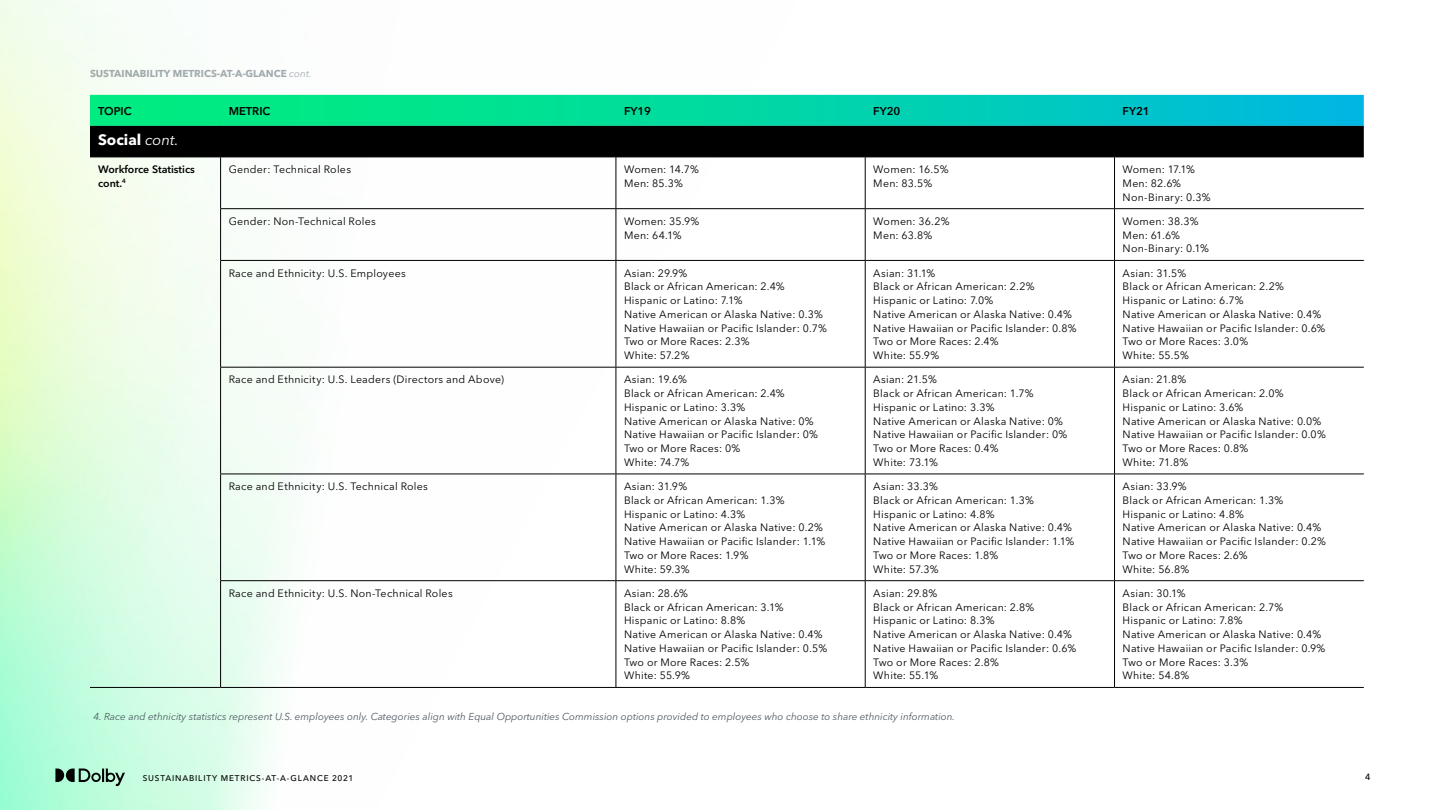
<style>
.page{position:relative;width:1440px;height:810px;background:#fff}
.page>*{position:absolute;margin:0;border:0;box-sizing:border-box;transform-origin:0 0}
.t1{font:700 15px "Avenir Next LT Pro";color:#fff}
.t2{font:600 11.25px "Avenir Next LT Pro";color:#000}
.Body{font:10.62px/13.8px "Avenir Next LT Pro";letter-spacing:.025em;color:#000}
.t3{font:600 10.62px/13.8px "Avenir Next LT Pro";color:#000}
.t4{font:italic 10px "Avenir Next LT Pro";color:#4d5963}
.t5{font:700 10px "Avenir Next LT Pro";color:#4d5963}
.t6{font:500 9px "Avenir Next LT Pro";color:#000}
.t7{font:500 8.25px "Avenir Next LT Pro";letter-spacing:.1em;color:#000}
.s1{font-weight:400;font-style:italic}
</style>
<div class="page">
<img style="left:0;top:0;width:829px;height:810px">
<svg style="left:90px;top:95px;width:1274px;height:62px;background:#006b53"></svg>
<hr style="left:865px;top:126px;width:1px;height:31px;background:#000">
<hr style="left:865px;top:157px;width:1px;height:51px;background:#000">
<hr style="left:865px;top:209px;width:1px;height:51px;background:#000">
<hr style="left:865px;top:261px;width:1px;height:106px;background:#000">
<hr style="left:865px;top:367px;width:1px;height:107px;background:#000">
<hr style="left:865px;top:474px;width:1px;height:106px;background:#000">
<hr style="left:865px;top:581px;width:1px;height:106px;background:#000">
<hr style="left:1114px;top:126px;width:1px;height:31px;background:#000">
<hr style="left:1114px;top:157px;width:1px;height:51px;background:#000">
<hr style="left:1114px;top:209px;width:1px;height:51px;background:#000">
<hr style="left:1114px;top:261px;width:1px;height:106px;background:#000">
<hr style="left:1114px;top:367px;width:1px;height:107px;background:#000">
<hr style="left:1114px;top:474px;width:1px;height:106px;background:#000">
<hr style="left:1114px;top:581px;width:1px;height:106px;background:#000">
<hr style="left:220px;top:126px;width:1px;height:31px;background:#000">
<hr style="left:616px;top:126px;width:1px;height:31px;background:#000">
<hr style="left:90px;top:157px;width:131px;height:1px;background:#000">
<hr style="left:221px;top:157px;width:395px;height:1px;background:#000">
<hr style="left:220px;top:157px;width:1px;height:51px;background:#000">
<hr style="left:616px;top:157px;width:249px;height:1px;background:#000">
<hr style="left:616px;top:157px;width:1px;height:51px;background:#000">
<hr style="left:865px;top:157px;width:250px;height:1px;background:#000">
<hr style="left:1115px;top:157px;width:249px;height:1px;background:#000">
<hr style="left:220px;top:208px;width:396px;height:1px;background:#000">
<hr style="left:220px;top:209px;width:1px;height:51px;background:#000">
<hr style="left:616px;top:208px;width:249px;height:1px;background:#000">
<hr style="left:616px;top:209px;width:1px;height:51px;background:#000">
<hr style="left:865px;top:208px;width:250px;height:1px;background:#000">
<hr style="left:1115px;top:208px;width:249px;height:1px;background:#000">
<hr style="left:220px;top:260px;width:396px;height:1px;background:#000">
<hr style="left:220px;top:261px;width:1px;height:106px;background:#000">
<hr style="left:616px;top:260px;width:249px;height:1px;background:#000">
<hr style="left:616px;top:261px;width:1px;height:106px;background:#000">
<hr style="left:865px;top:260px;width:250px;height:1px;background:#000">
<hr style="left:1115px;top:260px;width:249px;height:1px;background:#000">
<hr style="left:220px;top:367px;width:396px;height:1px;background:#000">
<hr style="left:220px;top:367px;width:1px;height:107px;background:#000">
<hr style="left:616px;top:367px;width:249px;height:1px;background:#000">
<hr style="left:616px;top:367px;width:1px;height:107px;background:#000">
<hr style="left:865px;top:367px;width:250px;height:1px;background:#000">
<hr style="left:1115px;top:367px;width:249px;height:1px;background:#000">
<hr style="left:220px;top:474px;width:396px;height:1px;background:#000">
<hr style="left:220px;top:474px;width:1px;height:106px;background:#000">
<hr style="left:616px;top:474px;width:249px;height:1px;background:#000">
<hr style="left:616px;top:474px;width:1px;height:106px;background:#000">
<hr style="left:865px;top:474px;width:250px;height:1px;background:#000">
<hr style="left:1115px;top:474px;width:249px;height:1px;background:#000">
<hr style="left:220px;top:580px;width:396px;height:1px;background:#000">
<hr style="left:220px;top:581px;width:1px;height:106px;background:#000">
<hr style="left:616px;top:580px;width:249px;height:1px;background:#000">
<hr style="left:616px;top:581px;width:1px;height:106px;background:#000">
<hr style="left:865px;top:580px;width:250px;height:1px;background:#000">
<hr style="left:1115px;top:580px;width:249px;height:1px;background:#000">
<hr style="left:90px;top:687px;width:131px;height:1px;background:#000">
<hr style="left:221px;top:687px;width:395px;height:1px;background:#000">
<hr style="left:616px;top:687px;width:249px;height:1px;background:#000">
<hr style="left:865px;top:687px;width:250px;height:1px;background:#000">
<hr style="left:1115px;top:687px;width:249px;height:1px;background:#000">
<p class="t5" style="left:90px;top:68px;width:223px">SUSTAINABILITY METRICS-AT-A-GLANCE <span class="s1">cont.</span></p>
<p class="t2" style="left:98px;top:104px;width:35px">TOPIC</p>
<p class="t2" style="left:229px;top:104px;width:43px">METRIC</p>
<p class="t2" style="left:624px;top:104px;width:29px">FY19</p>
<p class="t2" style="left:873px;top:104px;width:29px">FY20</p>
<p class="t2" style="left:1123px;top:104px;width:29px">FY21</p>
<p class="t1" style="left:98px;top:131px;width:82px">Social <span class="s1">cont.</span></p>
<p class="t3" style="left:98px;top:162px;width:98px">Workforce Statistics cont.<sup>4</sup></p>
<p class="Body" style="left:229px;top:163px;width:124px">Gender: Technical Roles</p>
<p class="Body" style="left:624px;top:163px;width:77px">Women: 14.7%<br>Men: 85.3%</p>
<p class="Body" style="left:873px;top:163px;width:77px">Women: 16.5%<br>Men: 83.5%</p>
<p class="Body" style="left:1123px;top:163px;width:90px">Women: 17.1%<br>Men: 82.6%<br>Non-Binary: 0.3%</p>
<p class="Body" style="left:229px;top:214px;width:149px">Gender: Non-Technical Roles</p>
<p class="Body" style="left:624px;top:214px;width:77px">Women: 35.9%<br>Men: 64.1%</p>
<p class="Body" style="left:873px;top:214px;width:78px">Women: 36.2%<br>Men: 63.8%</p>
<p class="Body" style="left:1123px;top:214px;width:88px">Women: 38.3%<br>Men: 61.6%<br>Non-Binary: 0.1%</p>
<p class="Body" style="left:229px;top:266px;width:179px">Race and Ethnicity: U.S. Employees</p>
<p class="Body" style="left:624px;top:266px;width:204px">Asian: 29.9%<br>Black or African American: 2.4%<br>Hispanic or Latino: 7.1%<br>Native American or Alaska Native: 0.3%<br>Native Hawaiian or Pacific Islander: 0.7%<br>Two or More Races: 2.3%<br>White: 57.2%</p>
<p class="Body" style="left:873px;top:266px;width:205px">Asian: 31.1%<br>Black or African American: 2.2%<br>Hispanic or Latino: 7.0%<br>Native American or Alaska Native: 0.4%<br>Native Hawaiian or Pacific Islander: 0.8%<br>Two or More Races: 2.4%<br>White: 55.9%</p>
<p class="Body" style="left:1123px;top:266px;width:204px">Asian: 31.5%<br>Black or African American: 2.2%<br>Hispanic or Latino: 6.7%<br>Native American or Alaska Native: 0.4%<br>Native Hawaiian or Pacific Islander: 0.6%<br>Two or More Races: 3.0%<br>White: 55.5%</p>
<p class="Body" style="left:229px;top:373px;width:277px">Race and Ethnicity: U.S. Leaders (Directors and Above)</p>
<p class="Body" style="left:624px;top:373px;width:196px">Asian: 19.6%<br>Black or African American: 2.4%<br>Hispanic or Latino: 3.3%<br>Native American or Alaska Native: 0%<br>Native Hawaiian or Pacific Islander: 0%<br>Two or More Races: 0%<br>White: 74.7%</p>
<p class="Body" style="left:873px;top:373px;width:196px">Asian: 21.5%<br>Black or African American: 1.7%<br>Hispanic or Latino: 3.3%<br>Native American or Alaska Native: 0%<br>Native Hawaiian or Pacific Islander: 0%<br>Two or More Races: 0.4%<br>White: 73.1%</p>
<p class="Body" style="left:1123px;top:373px;width:205px">Asian: 21.8%<br>Black or African American: 2.0%<br>Hispanic or Latino: 3.6%<br>Native American or Alaska Native: 0.0%<br>Native Hawaiian or Pacific Islander: 0.0%<br>Two or More Races: 0.8%<br>White: 71.8%</p>
<p class="Body" style="left:229px;top:480px;width:201px">Race and Ethnicity: U.S. Technical Roles</p>
<p class="Body" style="left:624px;top:480px;width:203px">Asian: 31.9%<br>Black or African American: 1.3%<br>Hispanic or Latino: 4.3%<br>Native American or Alaska Native: 0.2%<br>Native Hawaiian or Pacific Islander: 1.1%<br>Two or More Races: 1.9%<br>White: 59.3%</p>
<p class="Body" style="left:873px;top:480px;width:203px">Asian: 33.3%<br>Black or African American: 1.3%<br>Hispanic or Latino: 4.8%<br>Native American or Alaska Native: 0.4%<br>Native Hawaiian or Pacific Islander: 1.1%<br>Two or More Races: 1.8%<br>White: 57.3%</p>
<p class="Body" style="left:1123px;top:480px;width:205px">Asian: 33.9%<br>Black or African American: 1.3%<br>Hispanic or Latino: 4.8%<br>Native American or Alaska Native: 0.4%<br>Native Hawaiian or Pacific Islander: 0.2%<br>Two or More Races: 2.6%<br>White: 56.8%</p>
<p class="Body" style="left:229px;top:586px;width:226px">Race and Ethnicity: U.S. Non-Technical Roles</p>
<p class="Body" style="left:624px;top:586px;width:205px">Asian: 28.6%<br>Black or African American: 3.1%<br>Hispanic or Latino: 8.8%<br>Native American or Alaska Native: 0.4%<br>Native Hawaiian or Pacific Islander: 0.5%<br>Two or More Races: 2.5%<br>White: 55.9%</p>
<p class="Body" style="left:873px;top:586px;width:204px">Asian: 29.8%<br>Black or African American: 2.8%<br>Hispanic or Latino: 8.3%<br>Native American or Alaska Native: 0.4%<br>Native Hawaiian or Pacific Islander: 0.6%<br>Two or More Races: 2.8%<br>White: 55.1%</p>
<p class="Body" style="left:1123px;top:586px;width:204px">Asian: 30.1%<br>Black or African American: 2.7%<br>Hispanic or Latino: 7.8%<br>Native American or Alaska Native: 0.4%<br>Native Hawaiian or Pacific Islander: 0.9%<br>Two or More Races: 3.3%<br>White: 54.8%</p>
<p class="t4" style="left:94px;top:711px;width:863px">4. Race and ethnicity statistics represent U.S. employees only. Categories align with Equal Opportunities Commission options provided to employees who choose to share ethnicity information.</p>
<p class="t7" style="left:143px;top:773px;width:212px">SUSTAINABILITY METRICS-AT-A-GLANCE 2021</p>
<p class="t6" style="left:1365px;top:771px;width:7px">4</p>
</div>
